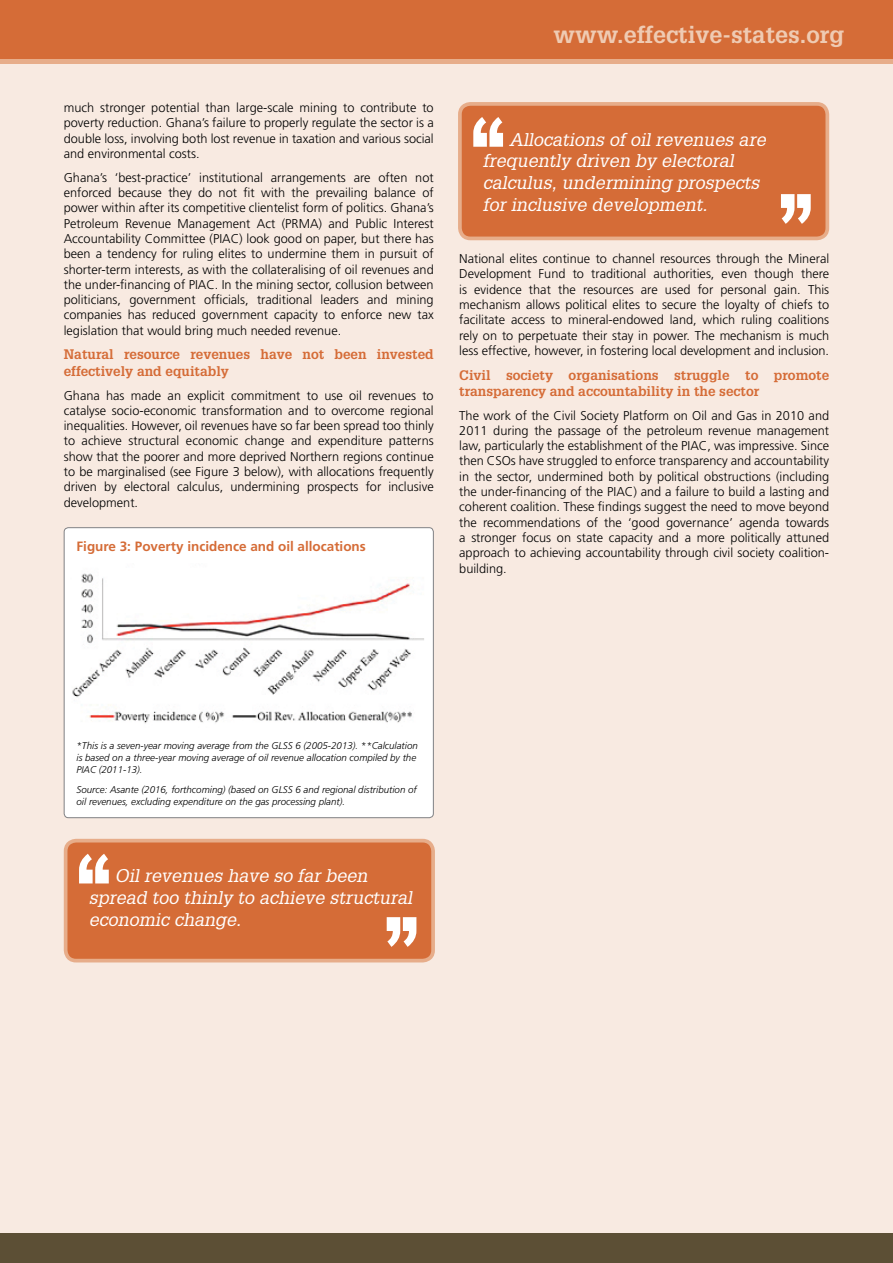
<style>
.page{position:relative;width:893px;height:1263px;background:#fff}
.page>*{position:absolute;margin:0;border:0;box-sizing:border-box;transform-origin:0 0}
.t1{font:700 23.4px "Glypha";color:#efcbb3}
.t2{font:italic 18px/21.6px "Glypha";color:#fff}
.t3{font:700 13.5px/16.2px "Glypha";color:#d56c37}
.t4{font:700 13.5px "Frutiger";color:#d56c37}
.t5{font:300 12.75px/15.3px "Frutiger";color:#000;text-align:justify}
.t6{font:italic 300 9.75px/11.7px "Frutiger";color:#000}
</style>
<div class="page">
<div style="left:0;top:64px;width:893px;height:1169px;background:#f8eae1"></div>
<div style="left:0;top:0;width:893px;height:60px;background:#d56c37"></div>
<hr style="left:0;top:60px;width:893px;height:4px;background:#e7ad8a">
<div style="left:0;top:1233px;width:893px;height:30px;background:#5c4f35"></div>
<div style="left:460px;top:104px;width:367px;height:134px;background:#d56c37;border-radius:11px"></div>
<div style="left:458px;top:102px;width:371px;height:138px;border:4px solid #e7ad8a;border-radius:11px"></div>
<svg style="left:781px;top:194px;width:30px;height:30px"></svg>
<svg style="left:473px;top:117px;width:30px;height:30px"></svg>
<div style="left:66px;top:841px;width:367px;height:120px;background:#d56c37;border-radius:11px"></div>
<div style="left:64px;top:839px;width:371px;height:123px;border:4px solid #e7ad8a;border-radius:11px"></div>
<svg style="left:387px;top:917px;width:29px;height:30px"></svg>
<svg style="left:79px;top:854px;width:30px;height:29px"></svg>
<div style="left:64px;top:528px;width:369px;height:290px;background:#fff;border-radius:4px"></div>
<div style="left:64px;top:527px;width:370px;height:291px;border:1px solid #808184;border-radius:4px"></div>
<img style="left:72px;top:573px;width:352px;height:151px">
<p class="t5" style="left:64px;top:100px;width:371px">much stronger potential than large-scale mining to contribute to poverty reduction. Ghana’s failure to properly regulate the sector is a double loss, involving both lost revenue in taxation and various social and environmental costs.</p>
<p class="t5" style="left:64px;top:170px;width:371px">Ghana’s ‘best-practice’ institutional arrangements are often not enforced because they do not fit with the prevailing balance of power within after its competitive clientelist form of politics. Ghana’s Petroleum Revenue Management Act (PRMA) and Public Interest Accountability Committee (PIAC) look good on paper, but there has been a tendency for ruling elites to undermine them in pursuit of shorter-term interests, as with the collateralising of oil revenues and the under-financing of PIAC. In the mining sector, collusion between politicians, government officials, traditional leaders and mining companies has reduced government capacity to enforce new tax legislation that would bring much needed revenue.</p>
<p class="t3" style="left:64px;top:346px;width:371px">Natural resource revenues have not been invested effectively and equitably</p>
<p class="t5" style="left:64px;top:387px;width:371px">Ghana has made an explicit commitment to use oil revenues to catalyse socio-economic transformation and to overcome regional inequalities. However, oil revenues have so far been spread too thinly to achieve structural economic change and expenditure patterns show that the poorer and more deprived Northern regions continue to be marginalised (see Figure 3 below), with allocations frequently driven by electoral calculus, undermining prospects for inclusive development.</p>
<p class="t4" style="left:77px;top:538px;width:291px">Figure 3: Poverty incidence and oil allocations</p>
<p class="t1" style="left:554px;top:20px;width:292px">www.effective-states.org</p>
<p class="t2" style="left:483px;top:128px;width:284px;text-indent:26px">Allocations of oil revenues are frequently driven by electoral calculus, undermining prospects for inclusive development.</p>
<p class="t5" style="left:459px;top:251px;width:371px">National elites continue to channel resources through the Mineral Development Fund to traditional authorities, even though there is evidence that the resources are used for personal gain. This mechanism allows political elites to secure the loyalty of chiefs to facilitate access to mineral-endowed land, which ruling coalitions rely on to perpetuate their stay in power. The mechanism is much less effective, however, in fostering local development and inclusion.</p>
<p class="t3" style="left:459px;top:366px;width:371px">Civil society organisations struggle to promote transparency and accountability in the sector</p>
<p class="t5" style="left:459px;top:407px;width:371px">The work of the Civil Society Platform on Oil and Gas in 2010 and 2011 during the passage of the petroleum revenue management law, particularly the establishment of the PIAC, was impressive. Since then CSOs have struggled to enforce transparency and accountability in the sector, undermined both by political obstructions (including the under-financing of the PIAC) and a failure to build a lasting and coherent coalition. These findings suggest the need to move beyond the recommendations of the ‘good governance’ agenda towards a stronger focus on state capacity and a more politically attuned approach to achieving accountability through civil society coalition&shy;building.</p>
<p class="t6" style="left:77px;top:740px;width:343px">*This is a seven-year moving average from the GLSS 6 (2005-2013). **Calculation is based on a three-year moving average of oil revenue allocation compiled by the<br>PIAC (2011-13).</p>
<p class="t6" style="left:77px;top:784px;width:342px">Source: Asante (2016, forthcoming) (based on GLSS 6 and regional distribution of oil revenues, excluding expenditure on the gas processing plant).</p>
<p class="t2" style="left:89px;top:865px;width:325px;text-indent:26px">Oil revenues have so far been spread too thinly to achieve structural economic change.</p>
</div>
